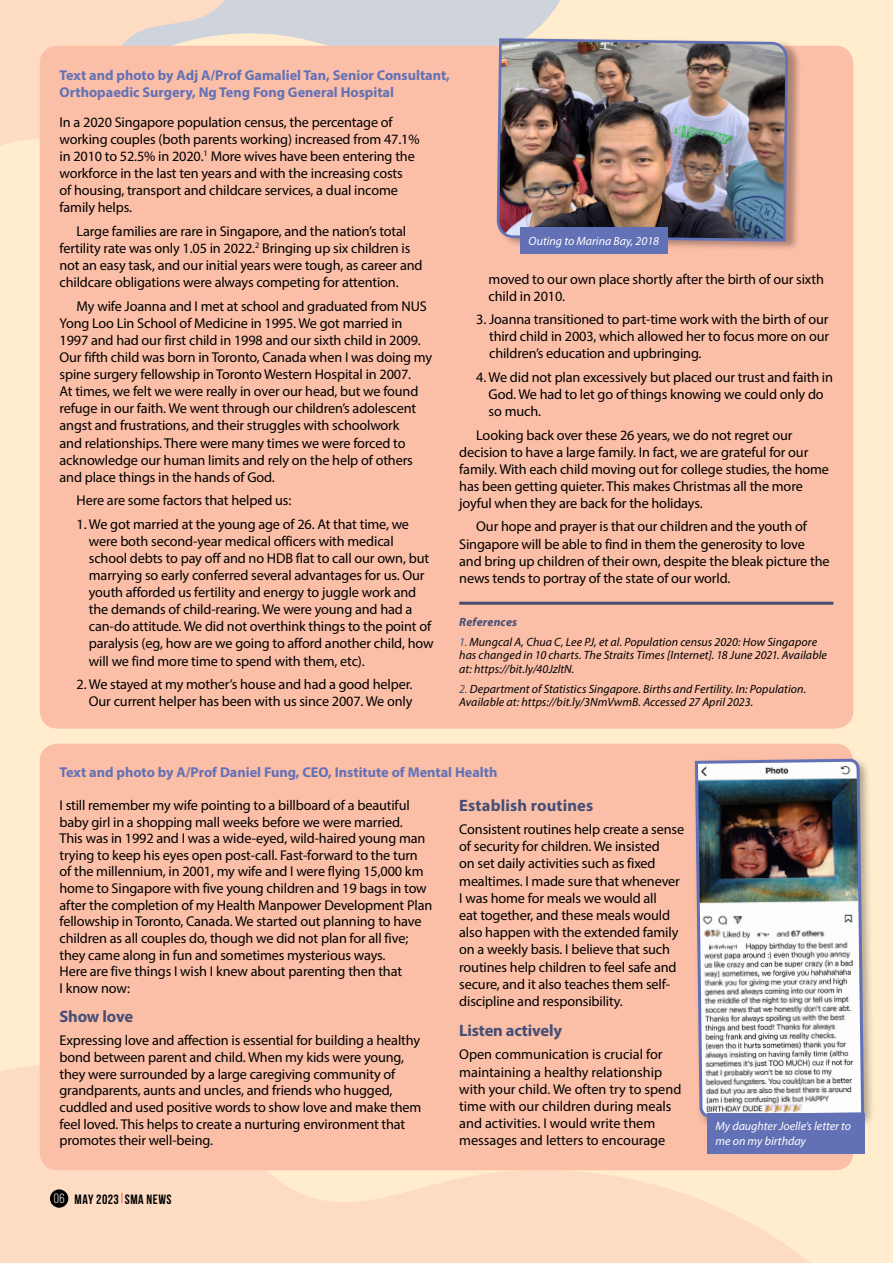
<style>
.page{position:relative;width:893px;height:1263px;background:#ffedce}
.page>*{position:absolute;margin:0;border:0;box-sizing:border-box;transform-origin:0 0}
.t1{font:700 16.5px "Myriad Pro";letter-spacing:-.01em;color:#454f76}
.t2{font:700 16.5px "Myriad Pro";letter-spacing:.01em;color:#454f76}
.t3{font:14.25px/17.1px "Myriad Pro";letter-spacing:-.01em;color:#000}
.t4{font:700 14.25px/17.1px "Myriad Pro";color:#6271b6}
.t5{font:700 13.5px "Bebas Neue";letter-spacing:.035em;color:#000}
.t6{font:italic 12px/13.5px "Myriad Pro";letter-spacing:.005em;color:#000}
.t7{font:italic 12px/14.4px "Myriad Pro";color:#fff}
.t8{font:italic 700 12px "Myriad Pro";letter-spacing:.015em;color:#454f76}
.s1{color:#454f76}
.s2{font-weight:400;color:#fff}
</style>
<div class="page">
<svg style="left:234px;top:0;width:326px;height:46px;background:#d3d5da"></svg>
<svg style="left:0;top:1049px;width:693px;height:214px;background:#feddc4"></svg>
<svg style="left:0;top:0;width:234px;height:223px;fill:#fedcc4"></svg>
<div style="left:40px;top:46px;width:813px;height:682px;background:#fbbea7;border-radius:18px"></div>
<div style="left:40px;top:744px;width:813px;height:426px;background:#fbbea7;border-radius:18px"></div>
<div style="left:498px;top:36px;width:303px;height:215px;background:#000;opacity:.3"></div>
<img style="left:495px;top:37px;width:294px;height:565px">
<hr style="left:459px;top:602px;width:374px;height:3px;background:#454f76">
<div style="left:520px;top:227px;width:148px;height:26px;background:#6271b6"></div>
<div style="left:692px;top:756px;width:183px;height:372px;background:#000;opacity:.3"></div>
<svg style="left:693px;top:310px;width:173px;height:953px"></svg>
<div style="left:707px;top:1113px;width:157px;height:40px;background:#6271b6"></div>
<div style="left:50px;top:1189px;width:18px;height:19px;background:#000;border-radius:50%"></div>
<p class="t4" style="left:60px;top:66px;width:392px">Text and photo by Adj A/Prof Gamaliel Tan, Senior Consultant,<br>Orthopaedic Surgery, Ng Teng Fong General Hospital</p>
<p class="t3" style="left:60px;top:113px;width:362px">In a 2020 Singapore population census, the percentage of working couples (both parents working) increased from 47.1% in 2010 to 52.5% in 2020.<sup>1</sup> More wives have been entering the workforce in the last ten years and with the increasing costs<br>of housing, transport and childcare services, a dual income family helps.</p>
<p class="t3" style="left:60px;top:222px;width:364px;text-indent:17px">Large families are rare in Singapore, and the nation’s total fertility rate was only 1.05 in 2022.<sup>2</sup> Bringing up six children is not an easy task, and our initial years were tough, as career and childcare obligations were always competing for attention.</p>
<p class="t3" style="left:60px;top:297px;width:374px;text-indent:17px">My wife Joanna and I met at school and graduated from NUS Yong Loo Lin School of Medicine in 1995. We got married in 1997 and had our first child in 1998 and our sixth child in 2009.<br>Our fifth child was born in Toronto, Canada when I was doing my spine surgery fellowship in Toronto Western Hospital in 2007.<br>At times, we felt we were really in over our head, but we found refuge in our faith. We went through our children’s adolescent angst and frustrations, and their struggles with schoolwork<br>and relationships. There were many times we were forced to acknowledge our human limits and rely on the help of others and place things in the hands of God.</p>
<p class="t3" style="left:77px;top:492px;width:216px">Here are some factors that helped us:</p>
<p class="t3" style="left:89px;top:515px;width:346px;text-indent:-12px">1. We got married at the young age of 26. At that time, we were both second-year medical officers with medical school debts to pay off and no HDB flat to call our own, but marrying so early conferred several advantages for us. Our youth afforded us fertility and energy to juggle work and the demands of child-rearing. We were young and had a can-do attitude. We did not overthink things to the point of paralysis (eg, how are we going to afford another child, how will we find more time to spend with them, etc).</p>
<p class="t3" style="left:77px;top:675px;width:337px;text-align:right">2. We stayed at my mother’s house and had a good helper.<br>Our current helper has been with us since 2007. We only</p>
<p class="t7" style="left:529px;top:233px;width:132px">Outing to Marina Bay, 2018</p>
<p class="t3" style="left:489px;top:270px;width:337px">moved to our own place shortly after the birth of our sixth child in 2010.</p>
<p class="t3" style="left:489px;top:311px;width:342px;text-align:justify;text-indent:-13px">3. Joanna transitioned to part-time work with the birth of our third child in 2003, which allowed her to focus more on our children’s education and upbringing.</p>
<p class="t3" style="left:489px;top:368px;width:346px;text-indent:-12px">4. We did not plan excessively but placed our trust and faith in<br>God. We had to let go of things knowing we could only do so much.</p>
<p class="t3" style="left:459px;top:426px;width:371px;text-indent:17px">Looking back over these 26 years, we do not regret our decision to have a large family. In fact, we are grateful for our family. With each child moving out for college studies, the home has been getting quieter. This makes Christmas all the more joyful when they are back for the holidays.</p>
<p class="t3" style="left:459px;top:518px;width:372px;text-indent:17px">Our hope and prayer is that our children and the youth of Singapore will be able to find in them the generosity to love and bring up children of their own, despite the bleak picture the news tends to portray of the state of our world.</p>
<p class="t8" style="left:459px;top:614px;width:60px">References</p>
<p class="t6" style="left:459px;top:635px;width:369px"><span class="s1">1.</span> Mungcal A, Chua C, Lee PJ, et al. Population census 2020: How Singapore has changed in 10 charts. The Straits Times [Internet]. 18 June 2021. Available at: https://bit.ly/40JzltN.</p>
<p class="t6" style="left:459px;top:682px;width:348px"><span class="s1">2.</span> Department of Statistics Singapore. Births and Fertility. In: Population.<br>Available at: https://bit.ly/3NmVwmB. Accessed 27 April 2023.</p>
<p class="t4" style="left:60px;top:763px;width:439px">Text and photo by A/Prof Daniel Fung, CEO, Institute of Mental Health</p>
<p class="t3" style="left:60px;top:796px;width:374px;line-height:16.6px">I still remember my wife pointing to a billboard of a beautiful baby girl in a shopping mall weeks before we were married.<br>This was in 1992 and I was a wide-eyed, wild-haired young man trying to keep his eyes open post-call. Fast-forward to the turn of the millennium, in 2001, my wife and I were flying 15,000 km home to Singapore with five young children and 19 bags in tow after the completion of my Health Manpower Development Plan fellowship in Toronto, Canada. We started out planning to have children as all couples do, though we did not plan for all five; they came along in fun and sometimes mysterious ways.<br>Here are five things I wish I knew about parenting then that<br>I know now:</p>
<p class="t1" style="left:60px;top:1006px;width:75px">Show love</p>
<p class="t3" style="left:60px;top:1032px;width:363px;line-height:16.6px">Expressing love and affection is essential for building a healthy bond between parent and child. When my kids were young, they were surrounded by a large caregiving community of grandparents, aunts and uncles, and friends who hugged, cuddled and used positive words to show love and make them feel loved. This helps to create a nurturing environment that promotes their well-being.</p>
<p class="t5" style="left:54px;top:1191px;width:119px"><span class="s2">06</span> MAY 2023 SMA NEWS</p>
<p class="t2" style="left:459px;top:794px;width:136px">Establish routines</p>
<p class="t3" style="left:459px;top:820px;width:226px">Consistent routines help create a sense of security for children. We insisted<br>on set daily activities such as fixed mealtimes. I made sure that whenever I was home for meals we would all<br>eat together, and these meals would also happen with the extended family on a weekly basis. I believe that such routines help children to feel safe and secure, and it also teaches them self&shy;discipline and responsibility.</p>
<p class="t1" style="left:459px;top:1019px;width:104px">Listen actively</p>
<p class="t3" style="left:459px;top:1046px;width:224px">Open communication is crucial for maintaining a healthy relationship with your child. We often try to spend time with our children during meals and activities. I would write them messages and letters to encourage</p>
<p class="t7" style="left:715px;top:1119px;width:137px">My daughter Joelle’s letter to me on my birthday</p>
</div>
